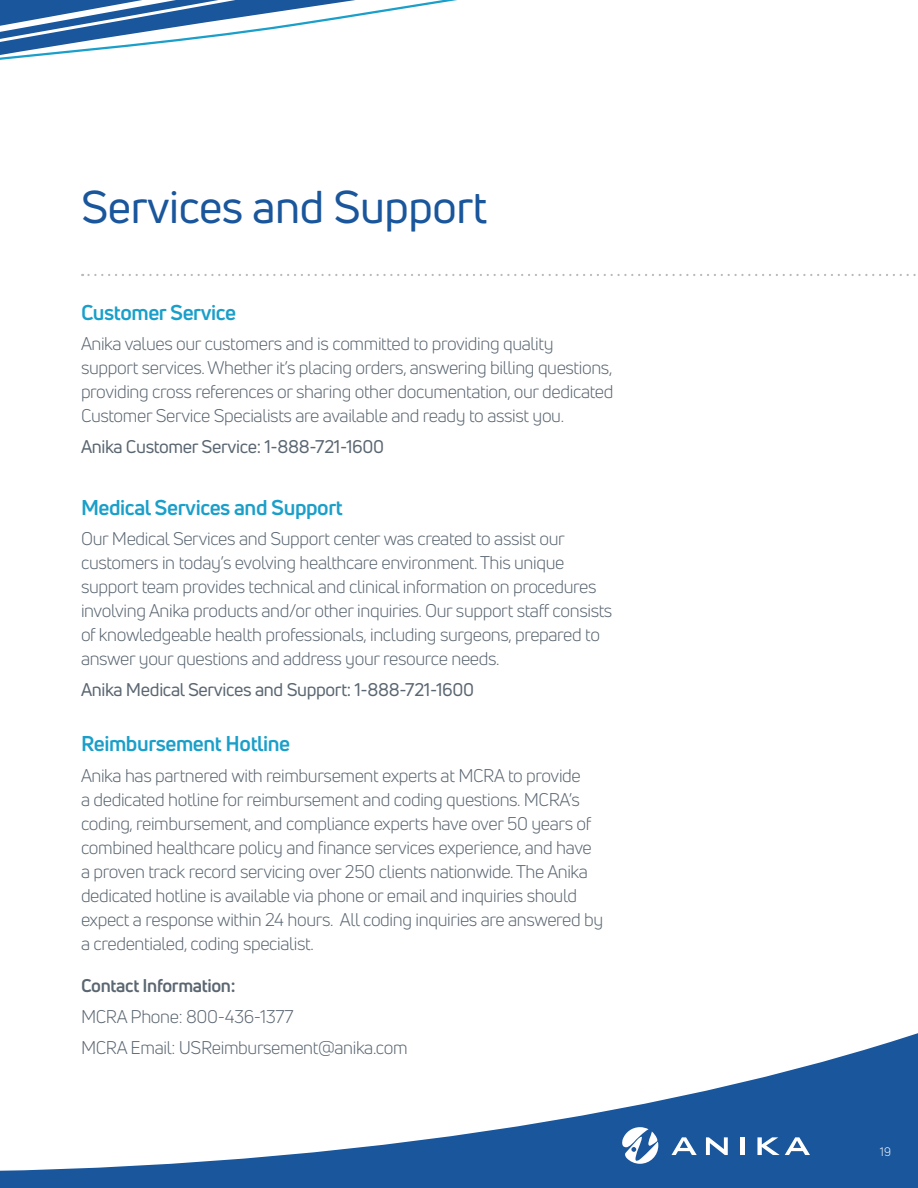
<style>
.page{position:relative;width:918px;height:1188px;background:#fff}
.page>*{position:absolute;margin:0;border:0;box-sizing:border-box;transform-origin:0 0}
.t1{font:45px "Uni Neue";letter-spacing:-.01em;color:#1a569c}
.t2{font:700 21px "Uni Neue";letter-spacing:-.02em;color:#1a9fca}
.t3{font:18px/24px "Uni Neue";letter-spacing:-.02em;color:#5a6671}
.t4{font:18px "Uni Neue";letter-spacing:-.02em;color:#5a6671}
.t5{font:700 18px "Uni Neue";letter-spacing:-.02em;color:#5a6671}
.t6{font:12px "Uni Neue";color:#fff}
</style>
<div class="page">
<svg style="left:0;top:1033px;width:918px;height:155px"></svg>
<svg style="left:621px;top:1127px;width:37px;height:37px"></svg>
<svg style="left:757px;top:1137px;width:53px;height:18px"></svg>
<div style="left:740px;top:1137px;width:5px;height:18px;background:#fff"></div>
<svg style="left:671px;top:1137px;width:26px;height:18px"></svg>
<svg style="left:706px;top:1137px;width:22px;height:18px"></svg>
<svg style="left:0;top:0;width:457px;height:276px"></svg>
<svg style="left:82px;top:274px;width:834px;height:2px"></svg>
<p class="t1" style="left:81px;top:179px;width:408px">Services and Support</p>
<p class="t2" style="left:81px;top:299px;width:157px">Customer Service</p>
<p class="t3" style="left:81px;top:332px;width:534px">Anika values our customers and is committed to providing quality support services. Whether it’s placing orders, answering billing questions, providing cross references or sharing other documentation, our dedicated Customer Service Specialists are available and ready to assist you.</p>
<p class="t4" style="left:81px;top:435px;width:305px">Anika Customer Service: 1-888-721-1600</p>
<p class="t2" style="left:81px;top:494px;width:263px">Medical Services and Support</p>
<p class="t3" style="left:81px;top:527px;width:533px">Our Medical Services and Support center was created to assist our customers in today’s evolving healthcare environment. This unique support team provides technical and clinical information on procedures involving Anika products and/or other inquiries. Our support staff consists of knowledgeable health professionals, including surgeons, prepared to answer your questions and address your resource needs.</p>
<p class="t4" style="left:81px;top:678px;width:395px">Anika Medical Services and Support: 1-888-721-1600</p>
<p class="t2" style="left:81px;top:730px;width:211px">Reimbursement Hotline</p>
<p class="t3" style="left:81px;top:763px;width:524px">Anika has partnered with reimbursement experts at MCRA to provide<br>a dedicated hotline for reimbursement and coding questions. MCRA’s coding, reimbursement, and compliance experts have over 50 years of combined healthcare policy and finance services experience, and have a proven track record servicing over 250 clients nationwide. The Anika dedicated hotline is available via phone or email and inquiries should expect a response within 24 hours. All coding inquiries are answered by a credentialed, coding specialist.</p>
<p class="t5" style="left:81px;top:975px;width:156px">Contact Information:</p>
<p class="t3" style="left:81px;top:1005px;width:214px">MCRA Phone: 800-436-1377</p>
<p class="t3" style="left:81px;top:1035px;width:328px">MCRA Email: USReimbursement@anika.com</p>
<p class="t6" style="left:880px;top:1144px;width:13px">19</p>
</div>
